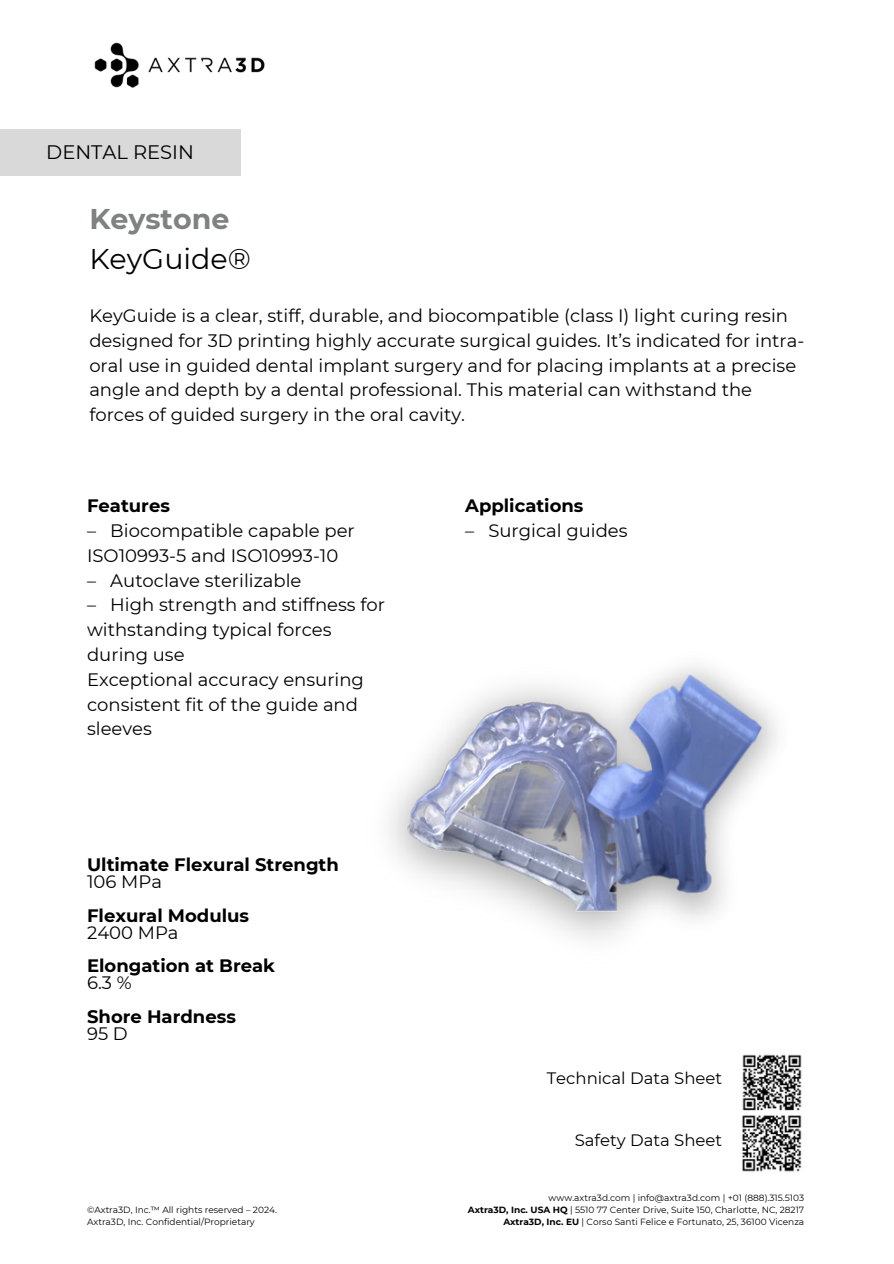
<style>
.page{position:relative;width:894px;height:1264px;background:#fff}
.page>*{position:absolute;margin:0;border:0;box-sizing:border-box;transform-origin:0 0}
.t1{font:28.5px/39.3px "Montserrat";color:#000}
.t2{font:19.5px "Montserrat";color:#000}
.t3{font:18px/24.8px "Montserrat";color:#000}
.t4{font:700 18px/16.8px "Montserrat";color:#000}
.t5{font:16.5px "Montserrat";color:#000}
.t6{font:9px "Montserrat";color:#000}
.s1{font-weight:700;color:#7f8281}
.s2{font-weight:400}
.s3{font-weight:700}
</style>
<div class="page">
<img style="left:94px;top:42px;width:171px;height:46px">
<div style="left:0;top:129px;width:240px;height:47px;background:#d9d9d9"></div>
<img style="left:388px;top:666px;width:389px;height:274px">
<img style="left:742px;top:1054px;width:60px;height:118px">
<h3 class="t2" style="left:46px;top:140px;width:149px">DENTAL RESIN</h3>
<h3 class="t1" style="left:89px;top:199px;width:163px"><span class="s1">Keystone<br></span>KeyGuide®</h3>
<p class="t3" style="left:89px;top:303px;width:716px">KeyGuide is a clear, stiff, durable, and biocompatible (class I) light curing resin designed for 3D printing highly accurate surgical guides. It’s indicated for intra&shy;oral use in guided dental implant surgery and for placing implants at a precise angle and depth by a dental professional. This material can withstand the forces of guided surgery in the oral cavity.</p>
<h2 class="t4" style="left:87px;top:497px;width:84px">Features</h2>
<h2 class="t3" style="left:87px;top:518px;width:269px">– Biocompatible capable per<br>ISO10993-5 and ISO10993-10</h2>
<h2 class="t3" style="left:87px;top:568px;width:216px">– Autoclave sterilizable</h2>
<h2 class="t3" style="left:87px;top:592px;width:299px">– High strength and stiffness for withstanding typical forces during use<br>Exceptional accuracy ensuring consistent fit of the guide and sleeves</h2>
<h3 class="t4" style="left:87px;top:856px;width:253px">Ultimate Flexural Strength<br><span class="s2">106 MPa</span></h3>
<p class="t4" style="left:87px;top:907px;width:163px">Flexural Modulus<br><span class="s2">2400 MPa</span></p>
<h4 class="t4" style="left:87px;top:957px;width:189px">Elongation at Break<br><span class="s2">6.3 %</span></h4>
<h4 class="t4" style="left:87px;top:1008px;width:150px">Shore Hardness<br><span class="s2">95 D</span></h4>
<h3 class="t6" style="left:87px;top:1204px;width:191px">©Axtra3D, Inc.™ All rights reserved – 2024.</h3>
<h3 class="t6" style="left:87px;top:1216px;width:169px">Axtra3D, Inc. Confidential/Proprietary</h3>
<h1 class="t4" style="left:465px;top:497px;width:120px">Applications</h1>
<h1 class="t3" style="left:465px;top:518px;width:164px">– Surgical guides</h1>
<p class="t5" style="left:546px;top:1068px;width:177px">Technical Data Sheet</p>
<p class="t5" style="left:574px;top:1130px;width:149px">Safety Data Sheet</p>
<h3 class="t6" style="left:548px;top:1192px;width:257px">www.axtra3d.com | info@axtra3d.com | +01 (888).315.5103</h3>
<p class="t6" style="left:467px;top:1204px;width:338px"><span class="s3">Axtra3D, Inc. USA HQ</span> | 5510 77 Center Drive, Suite 150, Charlotte, NC, 28217</p>
<h3 class="t6" style="left:503px;top:1216px;width:302px"><span class="s3">Axtra3D, Inc. EU</span> | Corso Santi Felice e Fortunato, 25, 36100 Vicenza</h3>
</div>
